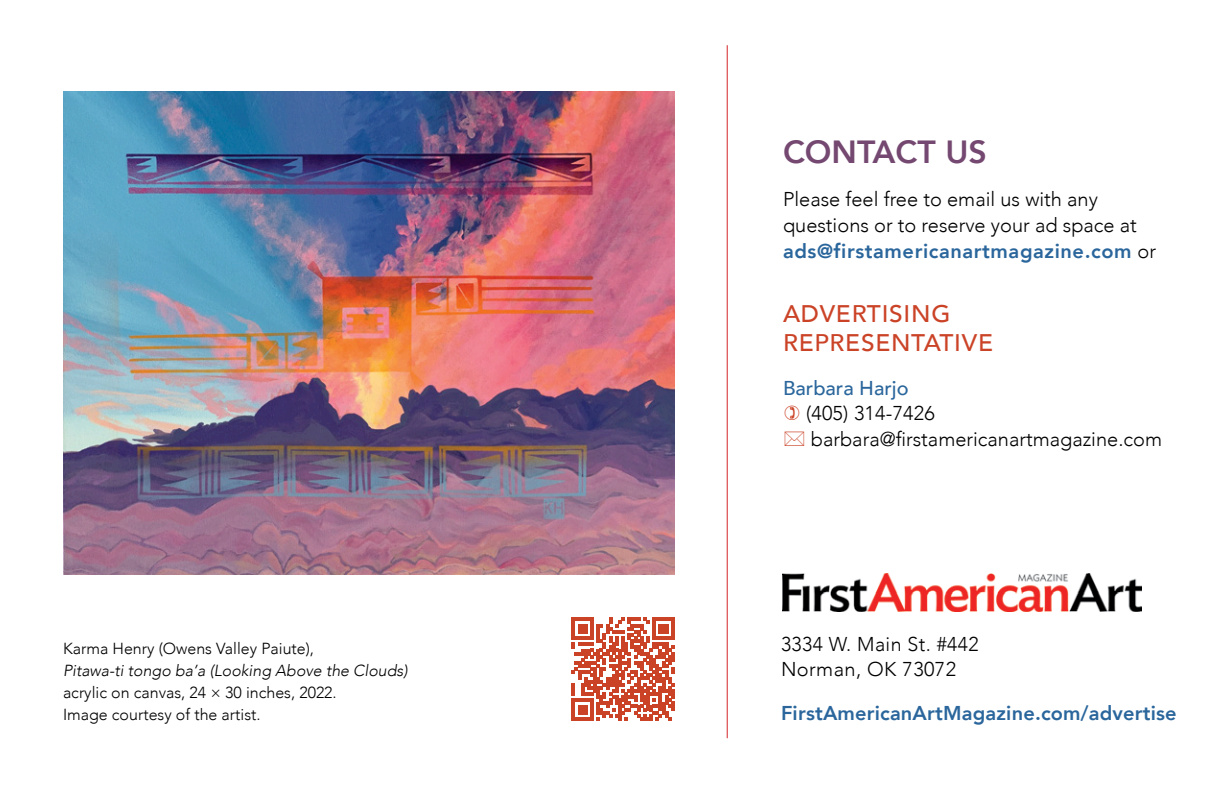
<style>
.page{position:relative;width:1224px;height:792px;background:#fff}
.page>*{position:absolute;margin:0;border:0;box-sizing:border-box;transform-origin:0 0}
.heading{font:800 32px "Avenir";color:#744870}
.subheading{font:500 24px/28.8px "Avenir";letter-spacing:.03em;color:#cb4327}
.t1{font:300 20px/25.6px "Avenir";color:#000}
.Body_Text_white{font:800 20px "Avenir";letter-spacing:.01em;color:#2a669c}
.Body_Text_white-2{font:800 20px "Avenir";letter-spacing:.03em;color:#2a669c}
.t2{font:300 20px "Avenir";letter-spacing:.02em;color:#000}
.t3{font:italic 300 16px/22px "Avenir";color:#000}
.t4{font:300 16px "Avenir";color:#000}
.s1{font-style:normal}
.s2{font-weight:300;color:#000}
.s3{font-weight:500;color:#2a669c}
</style>
<div class="page">
<img style="left:782px;top:573px;width:360px;height:39px">
<hr style="left:727px;top:45px;width:1px;height:693px;background:#d22428">
<img style="left:63px;top:91px;width:612px;height:484px">
<svg style="left:572px;top:618px;width:102px;height:102px"></svg>
<p class="t3" style="left:63px;top:638px;width:346px"><span class="s1">Karma Henry (Owens Valley Paiute),<br></span>Pitawa-ti tongo ba’a (Looking Above the Clouds)</p>
<p class="t4" style="left:63px;top:683px;width:275px">acrylic on canvas, 24 × 30 inches, 2022.</p>
<p class="t4" style="left:63px;top:705px;width:199px">Image courtesy of the artist.</p>
<p class="heading" style="left:783px;top:127px;width:205px">CONTACT US</p>
<p class="t1" style="left:783px;top:187px;width:355px">Please feel free to email us with any questions or to reserve your ad space at</p>
<p class="Body_Text_white-2" style="left:783px;top:235px;width:375px">ads@firstamericanartmagazine.com <span class="s2">or</span></p>
<p class="subheading" style="left:783px;top:298px;width:211px">ADVERTISING<br>REPRESENTATIVE</p>
<p class="t1" style="left:806px;top:375px;width:358px;text-indent:-23px"><span class="s3">Barbara Harjo<br></span>(405) 314-7426 barbara@firstamericanartmagazine.com</p>
<p class="t2" style="left:781px;top:632px;width:199px">3334 W. Main St. #442</p>
<p class="t2" style="left:781px;top:658px;width:177px">Norman, OK 73072</p>
<p class="Body_Text_white" style="left:781px;top:697px;width:397px">FirstAmericanArtMagazine.com/advertise</p>
</div>
